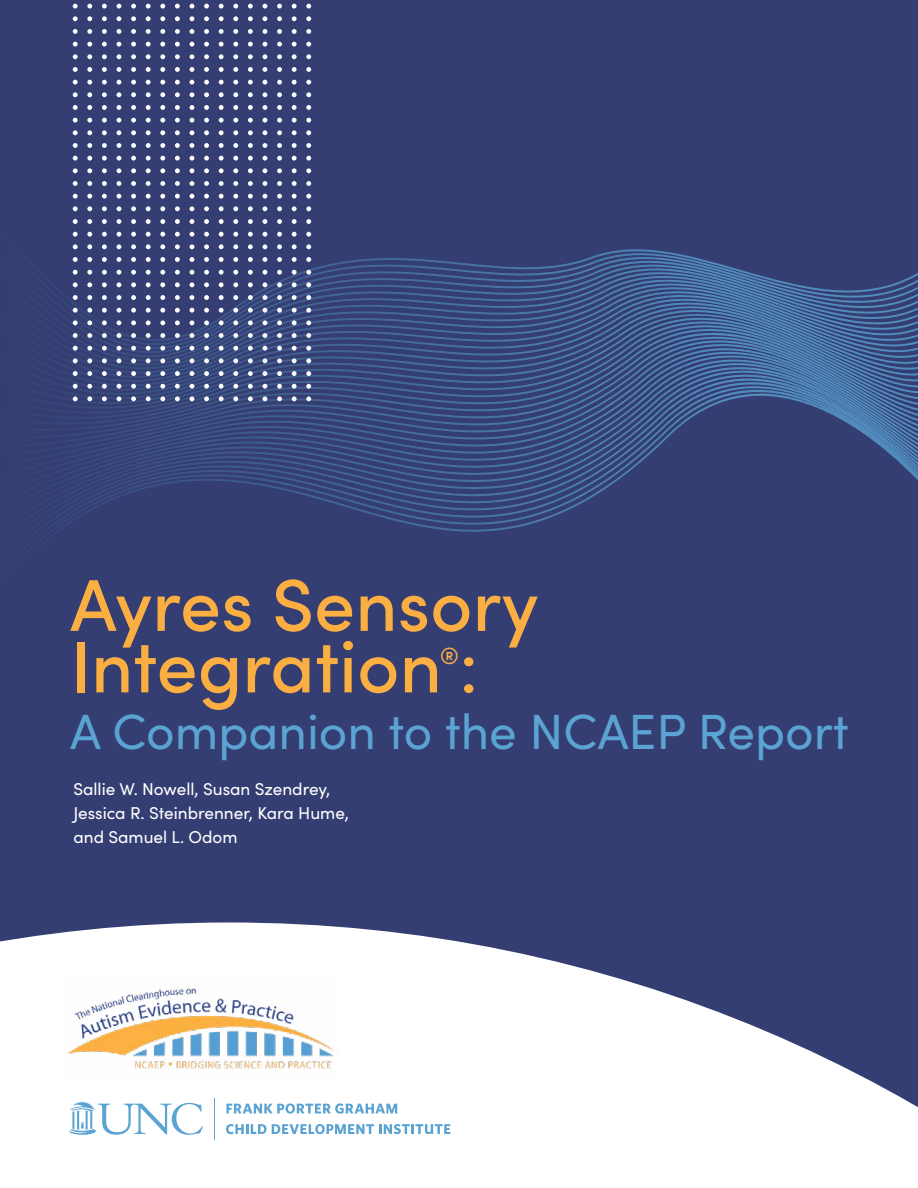
<style>
.page{position:relative;width:918px;height:1188px;background:#fff}
.page>*{position:absolute;margin:0;border:0;box-sizing:border-box;transform-origin:0 0}
.t1{font:500 73.5px/61.5px "Sofia Pro";color:#fbae42}
.t2{font:49.5px "Sofia Pro";color:#5aa3d2}
.t3{font:500 23.55px "Sofia Pro";color:#fbae42}
.t4{font:17.1px/24px "Sofia Pro";color:#fff}
.s1{font-weight:400}
</style>
<div class="page">
<div style="left:0;top:0;width:918px;height:1132px;background:#343e72"></div>
<svg style="left:0;top:922px;width:918px;height:218px;fill:#fff"></svg>
<svg style="left:80px;top:417px;width:838px;height:115px"></svg>
<svg style="left:102px;top:414px;width:816px;height:3px"></svg>
<svg style="left:72px;top:258px;width:658px;height:9px"></svg>
<svg style="left:80px;top:408px;width:838px;height:6px"></svg>
<svg style="left:72px;top:273px;width:846px;height:135px"></svg>
<svg style="left:73px;top:3px;width:238px;height:398px"></svg>
<svg style="left:226px;top:1103px;width:171px;height:11px;background:#b2d4e9"></svg>
<svg style="left:226px;top:1124px;width:224px;height:10px;background:#add1e8"></svg>
<hr style="left:214px;top:1098px;width:1px;height:41px;background:#5aa3d2">
<svg style="left:69px;top:1102px;width:134px;height:33px;background:#d5e7f3"></svg>
<img style="left:61px;top:979px;width:279px;height:99px">
<h1 class="t1" style="left:70px;top:570px;width:470px">Ayres Sensory<br>Integration <span class="s1">:</span></h1>
<h3 class="t3" style="left:440px;top:638px;width:21px">®</h3>
<h2 class="t2" style="left:70px;top:696px;width:780px">A Companion to the NCAEP Report</h2>
<p class="t4" style="left:73px;top:776px;width:277px">Sallie W. Nowell, Susan Szendrey,<br>Jessica R. Steinbrenner, Kara Hume, and Samuel L. Odom</p>
</div>
